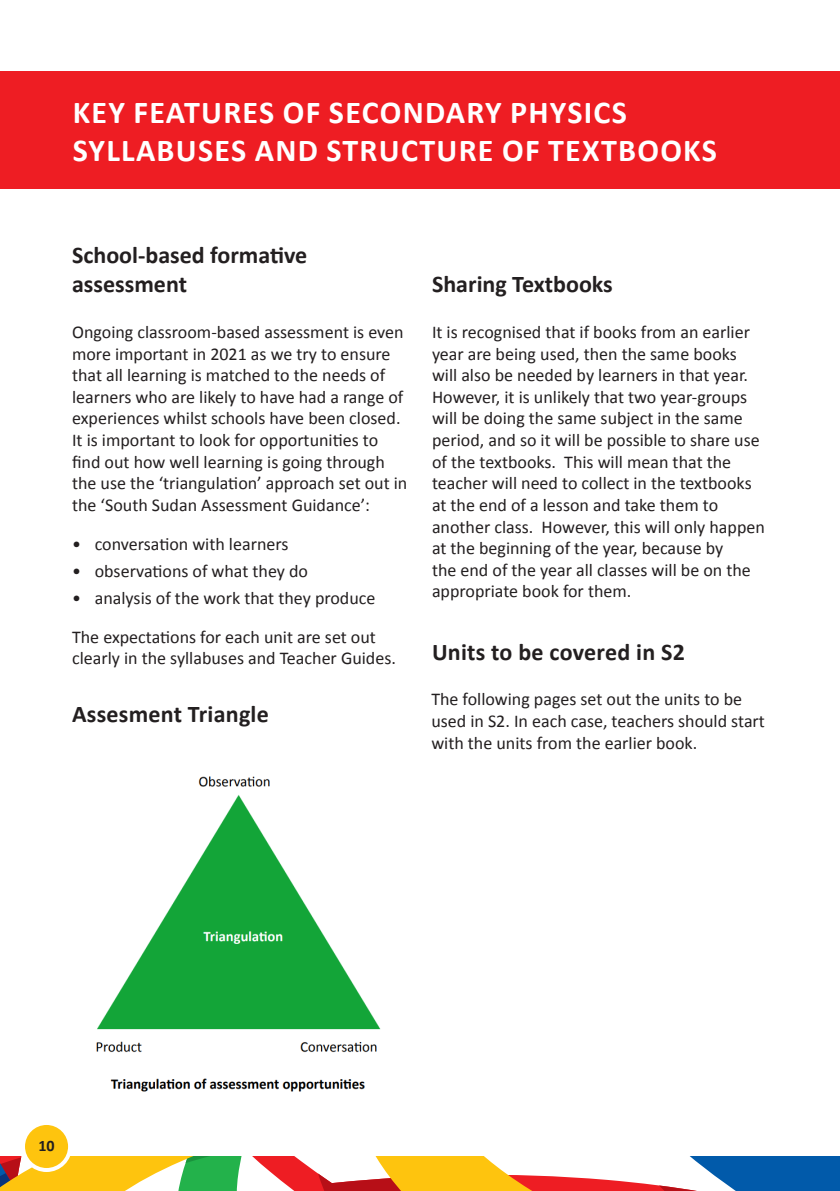
<style>
.page{position:relative;width:840px;height:1191px;background:#fff}
.page>*{position:absolute;margin:0;border:0;box-sizing:border-box;transform-origin:0 0}
.t1{font:700 32px/38.4px "Calibri";letter-spacing:.04em;color:#fff}
.t2{font:700 24px/28.8px "Calibri";color:#231f20}
.t3{font:18px/21.6px "Calibri";color:#231f20}
.t4{font:700 16px "Calibri";color:#231f20}
</style>
<div class="page">
<svg style="left:0;top:1157px;width:840px;height:34px"></svg>
<div style="left:23px;top:1123px;width:47px;height:47px;background:#fec40e;border-radius:50%"></div>
<div style="left:21px;top:1121px;width:51px;height:51px;border:4px solid #fff;border-radius:50%"></div>
<div style="left:0;top:71px;width:839px;height:118px;background:#ee1d23"></div>
<img style="left:96px;top:776px;width:285px;height:316px">
<p class="t1" style="left:73px;top:93px;width:645px">KEY FEATURES OF SECONDARY PHYSICS<br>SYLLABUSES AND STRUCTURE OF TEXTBOOKS</p>
<p class="t2" style="left:72px;top:240px;width:237px">School-based formative assessment</p>
<p class="t3" style="left:72px;top:321px;width:336px">Ongoing classroom-based assessment is even more important in 2021 as we try to ensure that all learning is matched to the needs of learners who are likely to have had a range of experiences whilst schools have been closed.<br>It is important to look for opportunities to find out how well learning is going through the use the ‘triangulation’ approach set out in the ‘South Sudan Assessment Guidance’:</p>
<p class="t3" style="left:72px;top:533px;width:218px">• conversation with learners</p>
<p class="t3" style="left:72px;top:560px;width:237px">• observations of what they do</p>
<p class="t3" style="left:72px;top:587px;width:305px">• analysis of the work that they produce</p>
<p class="t3" style="left:72px;top:626px;width:325px">The expectations for each unit are set out clearly in the syllabuses and Teacher Guides.</p>
<p class="t2" style="left:72px;top:699px;width:198px">Assesment Triangle</p>
<p class="t2" style="left:432px;top:269px;width:182px">Sharing Textbooks</p>
<p class="t3" style="left:432px;top:321px;width:334px">It is recognised that if books from an earlier year are being used, then the same books will also be needed by learners in that year.<br>However, it is unlikely that two year-groups will be doing the same subject in the same period, and so it will be possible to share use of the textbooks. This will mean that the teacher will need to collect in the textbooks at the end of a lesson and take them to another class. However, this will only happen at the beginning of the year, because by<br>the end of the year all classes will be on the appropriate book for them.</p>
<p class="t2" style="left:432px;top:638px;width:254px">Units to be covered in S2</p>
<p class="t3" style="left:431px;top:688px;width:335px">The following pages set out the units to be used in S2. In each case, teachers should start with the units from the earlier book.</p>
<p class="t4" style="left:38px;top:1135px;width:18px">10</p>
</div>
